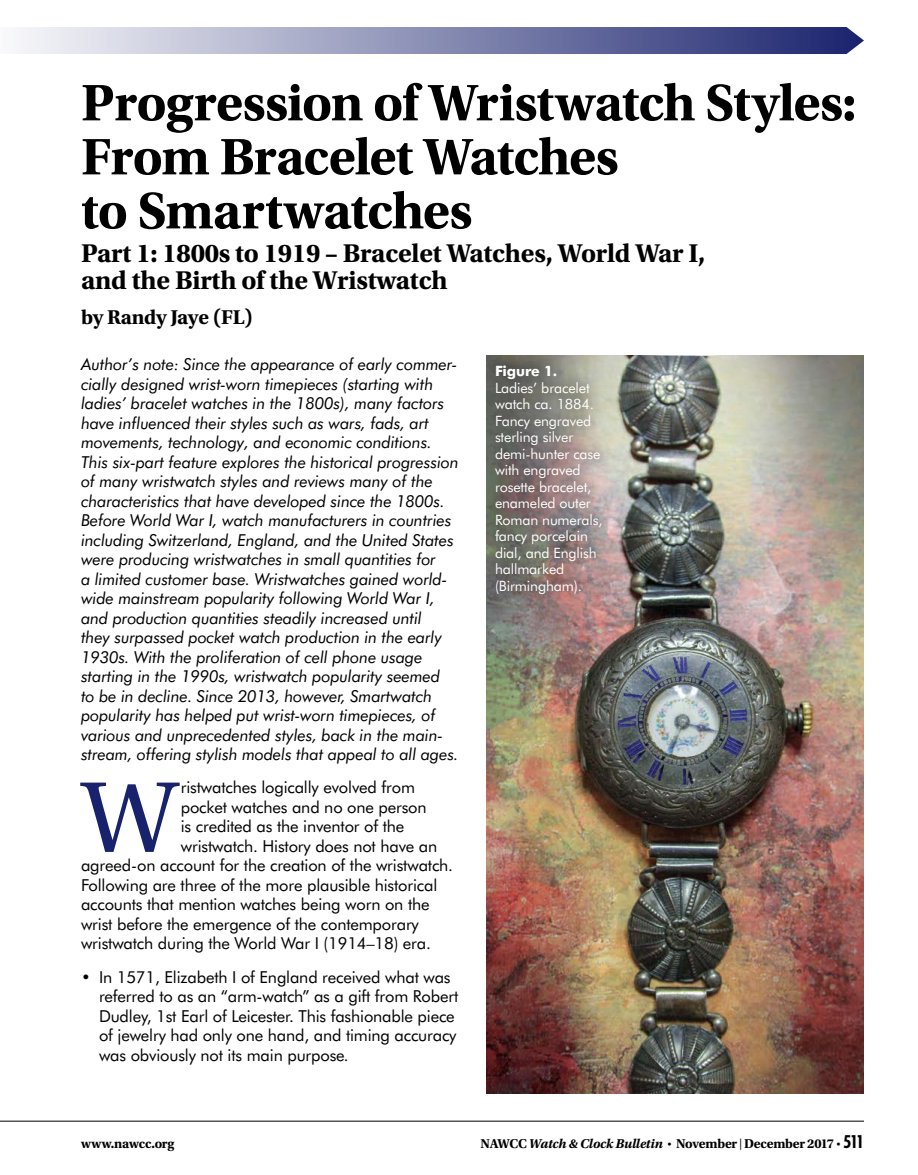
<style>
.page{position:relative;width:918px;height:1175px;background:#fff}
.page>*{position:absolute;margin:0;border:0;box-sizing:border-box;transform-origin:0 0}
.t1{font:106.05px "Utopia Std";color:#19226d}
.t2{font:700 54px/54px "Utopia Std";letter-spacing:-.02em;color:#000}
.t3{font:700 27px/27px "Utopia Std";letter-spacing:-.01em;color:#000}
.t4{font:700 21px "Utopia Std";letter-spacing:-.01em;color:#000}
.t5{font:italic 16.5px/19.5px "Futura BT";letter-spacing:-.01em;color:#000}
.t6{font:16.5px/19.5px "Futura BT";letter-spacing:-.01em;color:#000}
.t7{font:14.25px/16.5px "Futura BT";letter-spacing:-.01em;color:#fff}
.t8{font:700 14.25px "Futura BT";letter-spacing:-.01em;color:#fff}
.t9{font:700 13.5px "Utopia Std";letter-spacing:-.015em;color:#000}
.s1{font-style:italic}
.s2{font-family:"Futura BT";font-stretch:condensed;font-size:10.5px}
.s3{font-weight:400;font-size:12px}
.s4{font-family:"Futura BT";font-stretch:condensed;font-size:18px}
</style>
<div class="page">
<img style="left:486px;top:356px;width:378px;height:738px">
<div style="left:484px;top:353px;width:129px;height:252px;background:#000;opacity:.75"></div>
<hr style="left:0;top:1120px;width:864px;height:1px;background:#000">
<svg style="left:22px;top:27px;width:842px;height:27px;background:#898db4"></svg>
<h2 class="t2" style="left:81px;top:76px;width:777px">Progression of Wristwatch Styles:<br>From Bracelet Watches<br>to Smartwatches</h2>
<h3 class="t3" style="left:81px;top:240px;width:626px">Part 1: 1800s to 1919 – Bracelet Watches, World War I, and the Birth of the Wristwatch</h3>
<p class="t4" style="left:81px;top:305px;width:173px">by Randy Jaye (FL)</p>
<p class="t5" style="left:81px;top:354px;width:379px">Author’s note: Since the appearance of early commer&shy;cially designed wrist-worn timepieces (starting with ladies’ bracelet watches in the 1800s), many factors have influenced their styles such as wars, fads, art movements, technology, and economic conditions.<br>This six-part feature explores the historical progression of many wristwatch styles and reviews many of the characteristics that have developed since the 1800s.<br>Before World War I, watch manufacturers in countries including Switzerland, England, and the United States were producing wristwatches in small quantities for<br>a limited customer base. Wristwatches gained world&shy;wide mainstream popularity following World War I, and production quantities steadily increased until<br>they surpassed pocket watch production in the early 1930s. With the proliferation of cell phone usage starting in the 1990s, wristwatch popularity seemed<br>to be in decline. Since 2013, however, Smartwatch popularity has helped put wrist-worn timepieces, of various and unprecedented styles, back in the main&shy;stream, offering stylish models that appeal to all ages.</p>
<h1 class="t1" style="left:82px;top:760px;width:97px">W</h1>
<p class="t6" style="left:181px;top:777px;width:236px">ristwatches logically evolved from</p>
<p class="t8" style="left:495px;top:362px;width:64px">Figure 1.</p>
<p class="t7" style="left:495px;top:379px;width:109px">Ladies’ bracelet watch ca. 1884.<br>Fancy engraved sterling silver demi-hunter case with engraved rosette bracelet, enameled outer<br>Roman numerals, fancy porcelain dial, and English hallmarked (Birmingham).</p>
<p class="t6" style="left:181px;top:797px;width:247px">pocket watches and no one person</p>
<p class="t6" style="left:181px;top:816px;width:225px">is credited as the inventor of the</p>
<p class="t6" style="left:181px;top:836px;width:258px">wristwatch. History does not have an</p>
<p class="t6" style="left:81px;top:855px;width:374px">agreed-on account for the creation of the wristwatch.</p>
<p class="t6" style="left:81px;top:875px;width:358px">Following are three of the more plausible historical</p>
<p class="t6" style="left:81px;top:894px;width:350px">accounts that mention watches being worn on the</p>
<p class="t6" style="left:81px;top:914px;width:339px">wrist before the emergence of the contemporary</p>
<p class="t6" style="left:81px;top:933px;width:352px">wristwatch during the World War I (1914–18) era.</p>
<p class="t6" style="left:99px;top:966px;width:361px;text-indent:-18px">• In 1571, Elizabeth I of England received what was referred to as an “arm-watch” as a gift from Robert Dudley, 1st Earl of Leicester. This fashionable piece of jewelry had only one hand, and timing accuracy was obviously not its main purpose<span class="s1">.</span></p>
<p class="t9" style="left:81px;top:1136px;width:95px">www.nawcc.org</p>
<p class="t9" style="left:481px;top:1136px;width:385px">NAWCC <span class="s1">Watch &amp; Clock Bulletin</span> <span class="s2">•</span> November <span class="s3">|</span> December 2017 <span class="s2">•</span> <span class="s4">511</span></p>
</div>
